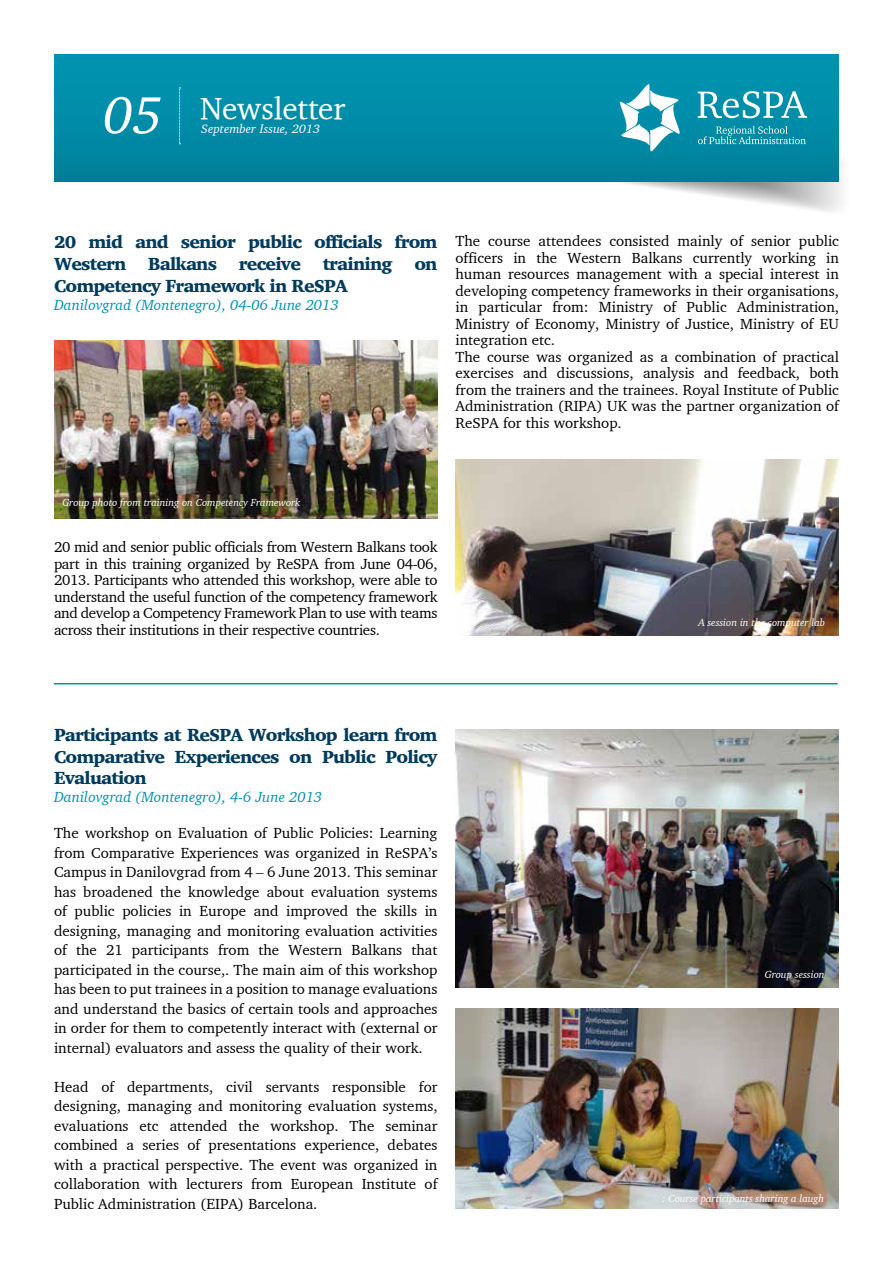
<style>
.page{position:relative;width:893px;height:1263px;background:#fff}
.page>*{position:absolute;margin:0;border:0;box-sizing:border-box;transform-origin:0 0}
.t1{font:31.2px "Charter OSITCTT";color:#fff}
.t2{font:900 18px/21.6px "Charter BT";letter-spacing:-.045em;color:#003a5c;text-align:justify}
.t3{font:15px/19.5px "Charter BT";color:#000;text-align:justify}
.t4{font:italic 15px "Charter BT";letter-spacing:-.005em;color:#0092af}
.t5{font:italic 12.6px "Charter BT";color:#fff}
.t6{font:italic 10.5px "Charter BT";letter-spacing:-.005em;color:#fff}
.s1{font-family:"Charter BT";font-style:italic;font-size:53.25px}
</style>
<div class="page">
<div style="left:54px;top:54px;width:785px;height:128px;background:linear-gradient(to bottom,#0096b3,#00809a)"></div>
<svg style="left:179px;top:88px;width:2px;height:56px"></svg>
<hr style="left:54px;top:683px;width:784px;height:1px;background:#0092af">
<svg style="left:620px;top:84px;width:60px;height:68px"></svg>
<svg style="left:698px;top:91px;width:109px;height:27px"></svg>
<svg style="left:698px;top:126px;width:108px;height:18px"></svg>
<img style="left:455px;top:459px;width:384px;height:177px">
<img style="left:54px;top:341px;width:383px;height:177px">
<img style="left:455px;top:729px;width:384px;height:259px">
<img style="left:456px;top:1008px;width:383px;height:201px">
<h1 class="t1" style="left:103px;top:89px;width:244px"><span class="s1">05</span> Newsletter</h1>
<p class="t5" style="left:201px;top:121px;width:120px">September Issue, 2013</p>
<p class="t2" style="left:54px;top:231px;width:385px">20 mid and senior public officials from Western Balkans receive training on Competency Framework in ReSPA</p>
<p class="t4" style="left:54px;top:295px;width:286px">Danilovgrad (Montenegro), 04-06 June 2013</p>
<p class="t3" style="left:455px;top:232px;width:385px;line-height:16.5px;text-align:left">The course attendees consisted mainly of senior public officers in the Western Balkans currently working in human resources management with a special interest in developing competency frameworks in their organisations, in particular from: Ministry of Public Administration, Ministry of Economy, Ministry of Justice, Ministry of EU integration etc.<br>The course was organized as a combination of practical exercises and discussions, analysis and feedback, both from the trainers and the trainees. Royal Institute of Public Administration (RIPA) UK was the partner organization of ReSPA for this workshop.</p>
<p class="t6" style="left:62px;top:496px;width:240px">Group photo from training on Competency Framework</p>
<p class="t3" style="left:54px;top:538px;width:385px;line-height:16.5px">20 mid and senior public officials from Western Balkans took part in this training organized by ReSPA from June 04-06, 2013. Participants who attended this workshop, were able to understand the useful function of the competency framework and develop a Competency Framework Plan to use with teams across their institutions in their respective countries.</p>
<p class="t6" style="left:698px;top:615px;width:128px">A session in the computer lab</p>
<p class="t2" style="left:54px;top:724px;width:385px">Participants at ReSPA Workshop learn from Comparative Experiences on Public Policy Evaluation</p>
<p class="t4" style="left:54px;top:787px;width:270px">Danilovgrad (Montenegro), 4-6 June 2013</p>
<p class="t3" style="left:54px;top:823px;width:385px">The workshop on Evaluation of Public Policies: Learning from Comparative Experiences was organized in ReSPA’s Campus in Danilovgrad from 4 – 6 June 2013. This seminar has broadened the knowledge about evaluation systems of public policies in Europe and improved the skills in designing, managing and monitoring evaluation activities of the 21 participants from the Western Balkans that participated in the course,. The main aim of this workshop has been to put trainees in a position to manage evaluations and understand the basics of certain tools and approaches in order for them to competently interact with (external or internal) evaluators and assess the quality of their work.</p>
<p class="t3" style="left:54px;top:1076px;width:385px">Head of departments, civil servants responsible for designing, managing and monitoring evaluation systems, evaluations etc attended the workshop. The seminar combined a series of presentations experience, debates with a practical perspective. The event was organized in collaboration with lecturers from European Institute of Public Administration (EIPA) Barcelona.</p>
<p class="t6" style="left:765px;top:968px;width:61px">Group session</p>
<p class="t6" style="left:662px;top:1191px;width:163px">: Course participants sharing a laugh</p>
</div>
